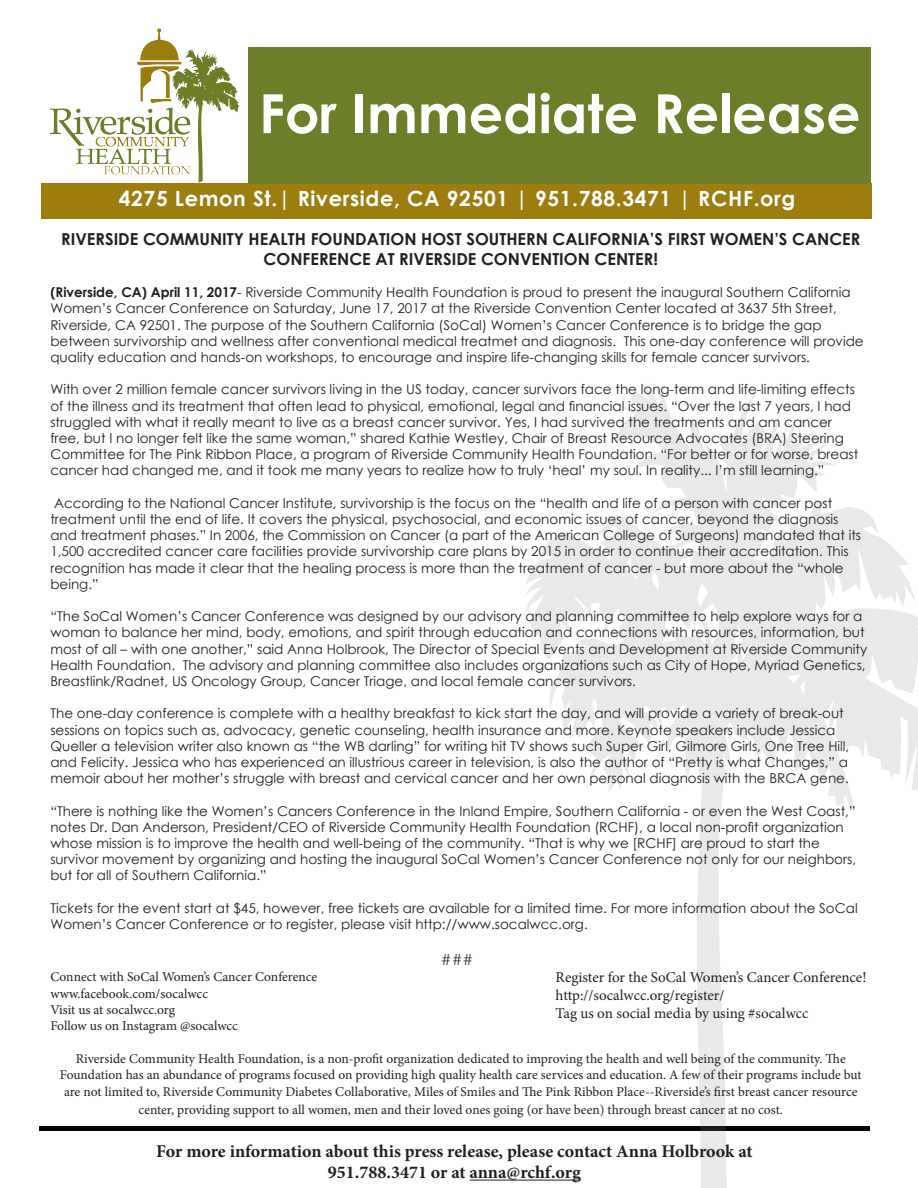
<style>
.page{position:relative;width:918px;height:1188px;background:#fff}
.page>*{position:absolute;margin:0;border:0;box-sizing:border-box;transform-origin:0 0}
.t1{font:700 54px "Century Gothic";color:#fff}
.t2{font:700 21px "Century Gothic";letter-spacing:.03em;color:#fff}
.t3{font:700 18px "Minion Pro";color:#231f20}
.t4{font:700 16.5px/19.8px "Century Gothic";color:#231f20;text-align:center}
.t5{font:15px "Minion Pro";color:#231f20}
.t6{font:15px "Century Gothic";color:#231f20}
.t7{font:13.5px/16.2px "Century Gothic";color:#231f20}
.t8{font:13.5px/16.2px "Minion Pro";color:#231f20;text-align:center}
.s1{font-weight:700}
</style>
<div class="page">
<div style="left:41px;top:184px;width:830px;height:35px;background:#9c7d0d"></div>
<div style="left:39px;top:1126px;width:831px;height:5px;background:#000"></div>
<svg style="left:523px;top:382px;width:395px;height:806px"></svg>
<img style="left:50px;top:28px;width:188px;height:154px">
<div style="left:248px;top:48px;width:623px;height:136px;background:#6d7e28"></div>
<hr style="left:470px;top:1180px;width:111px;height:1px;background:#231f20">
<p class="t1" style="left:259px;top:73px;width:603px">For Immediate Release</p>
<p class="t2" style="left:119px;top:183px;width:678px">4275 Lemon St.| Riverside, CA 92501 | 951.788.3471 | RCHF.org</p>
<p class="t4" style="left:61px;top:228px;width:801px">RIVERSIDE COMMUNITY HEALTH FOUNDATION HOST SOUTHERN CALIFORNIA’S FIRST WOMEN’S CANCER<br>CONFERENCE AT RIVERSIDE CONVENTION CENTER!</p>
<p class="t7" style="left:50px;top:284px;width:815px"><span class="s1">(Riverside, CA) April 11, 2017</span>- Riverside Community Health Foundation is proud to present the inaugural Southern California Women’s Cancer Conference on Saturday, June 17, 2017 at the Riverside Convention Center located at 3637 5th Street, Riverside, CA 92501. The purpose of the Southern California (SoCal) Women’s Cancer Conference is to bridge the gap between survivorship and wellness after conventional medical treatmet and diagnosis. This one-day conference will provide quality education and hands-on workshops, to encourage and inspire life-changing skills for female cancer survivors.</p>
<p class="t7" style="left:50px;top:381px;width:810px">With over 2 million female cancer survivors living in the US today, cancer survivors face the long-term and life-limiting effects of the illness and its treatment that often lead to physical, emotional, legal and financial issues. “Over the last 7 years, I had struggled with what it really meant to live as a breast cancer survivor. Yes, I had survived the treatments and am cancer free, but I no longer felt like the same woman,” shared Kathie Westley, Chair of Breast Resource Advocates (BRA) Steering Committee for The Pink Ribbon Place, a program of Riverside Community Health Foundation. “For better or for worse, breast cancer had changed me, and it took me many years to realize how to truly ‘heal’ my soul. In reality... I’m still learning.”</p>
<p class="t7" style="left:50px;top:495px;width:812px">According to the National Cancer Institute, survivorship is the focus on the “health and life of a person with cancer post treatment until the end of life. It covers the physical, psychosocial, and economic issues of cancer, beyond the diagnosis and treatment phases.” In 2006, the Commission on Cancer (a part of the American College of Surgeons) mandated that its 1,500 accredited cancer care facilities provide survivorship care plans by 2015 in order to continue their accreditation. This recognition has made it clear that the healing process is more than the treatment of cancer - but more about the “whole being.”</p>
<p class="t7" style="left:50px;top:608px;width:819px">“The SoCal Women’s Cancer Conference was designed by our advisory and planning committee to help explore ways for a woman to balance her mind, body, emotions, and spirit through education and connections with resources, information, but most of all – with one another,” said Anna Holbrook, The Director of Special Events and Development at Riverside Community Health Foundation. The advisory and planning committee also includes organizations such as City of Hope, Myriad Genetics, Breastlink/Radnet, US Oncology Group, Cancer Triage, and local female cancer survivors.</p>
<p class="t7" style="left:50px;top:705px;width:801px">The one-day conference is complete with a healthy breakfast to kick start the day, and will provide a variety of break-out sessions on topics such as, advocacy, genetic counseling, health insurance and more. Keynote speakers include Jessica Queller a television writer also known as “the WB darling” for writing hit TV shows such Super Girl, Gilmore Girls, One Tree Hill, and Felicity. Jessica who has experienced an illustrious career in television, is also the author of “Pretty is what Changes,” a memoir about her mother’s struggle with breast and cervical cancer and her own personal diagnosis with the BRCA gene.</p>
<p class="t7" style="left:50px;top:802px;width:807px">“There is nothing like the Women’s Cancers Conference in the Inland Empire, Southern California - or even the West Coast,” notes Dr. Dan Anderson, President/CEO of Riverside Community Health Foundation (RCHF), a local non-profit organization whose mission is to improve the health and well-being of the community. “That is why we [RCHF] are proud to start the survivor movement by organizing and hosting the inaugural SoCal Women’s Cancer Conference not only for our neighbors, but for all of Southern California.”</p>
<p class="t7" style="left:50px;top:900px;width:809px">Tickets for the event start at $45, however, free tickets are available for a limited time. For more information about the SoCal<br>Women’s Cancer Conference or to register, please visit http://www.socalwcc.org.</p>
<p class="t8" style="left:50px;top:969px;width:268px">Connect with SoCal Women’s Cancer Conference</p>
<p class="t8" style="left:50px;top:985px;width:159px">www.facebook.com/socalwcc</p>
<p class="t8" style="left:50px;top:1001px;width:126px">Visit us at socalwcc.org</p>
<p class="t8" style="left:50px;top:1018px;width:189px">Follow us on Instagram @socalwcc</p>
<p class="t6" style="left:441px;top:949px;width:34px">###</p>
<p class="t5" style="left:556px;top:968px;width:312px">Register for the SoCal Women’s Cancer Conference!</p>
<p class="t5" style="left:556px;top:986px;width:170px">http://socalwcc.org/register/</p>
<p class="t5" style="left:556px;top:1004px;width:254px">Tag us on social media by using #socalwcc</p>
<p class="t8" style="left:60px;top:1051px;width:803px">Riverside Community Health Foundation, is a non-profit organization dedicated to improving the health and well being of the community. The<br>Foundation has an abundance of programs focused on providing high quality health care services and education. A few of their programs include but are not limited to, Riverside Community Diabetes Collaborative, Miles of Smiles and The Pink Ribbon Place--Riverside’s first breast cancer resource</p>
<p class="t8" style="left:139px;top:1101px;width:646px">center, providing support to all women, men and their loved ones going (or have been) through breast cancer at no cost.</p>
<p class="t3" style="left:156px;top:1138px;width:598px">For more information about this press release, please contact Anna Holbrook at</p>
<p class="t3" style="left:328px;top:1160px;width:255px">951.788.3471 or at anna@rchf.org</p>
</div>
